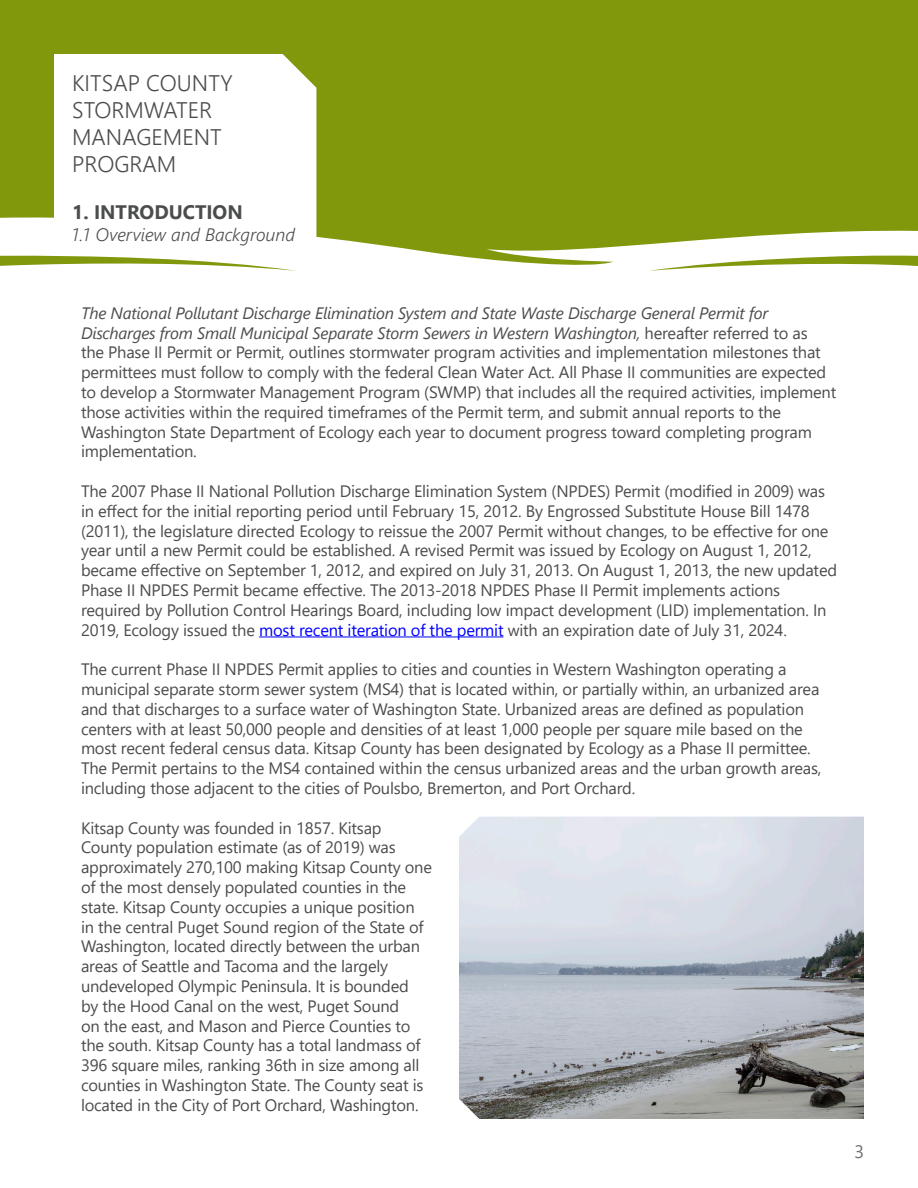
<style>
.page{position:relative;width:918px;height:1188px;background:#fff}
.page>*{position:absolute;margin:0;border:0;box-sizing:border-box;transform-origin:0 0}
.t1{font:300 22.5px/27px "Segoe UI";color:#4b4c4d}
.t2{font:700 19.5px "Segoe UI";color:#4b4c4d}
.t3{font:italic 300 18px "Segoe UI";color:#4b4c4d}
.t4{font:18px "Segoe UI";color:#6f7073}
.t5{font:16.5px/19.8px "Segoe UI";letter-spacing:-.015em;color:#4b4c4d}
.s1{font-style:italic}
.s2{color:#00f}
</style>
<div class="page">
<svg style="left:0;top:0;width:918px;height:265px;background:#8a9f1e"></svg>
<svg style="left:649px;top:254px;width:269px;height:17px"></svg>
<svg style="left:0;top:255px;width:297px;height:16px"></svg>
<svg style="left:54px;top:54px;width:262px;height:197px"></svg>
<hr style="left:259px;top:636px;width:244px;height:1px;background:#00f">
<img style="left:459px;top:817px;width:405px;height:302px">
<p class="t1" style="left:72px;top:68px;width:162px">KITSAP COUNTY<br>STORMWATER<br>MANAGEMENT<br>PROGRAM</p>
<p class="t2" style="left:72px;top:194px;width:172px">1. INTRODUCTION</p>
<p class="t3" style="left:72px;top:217px;width:224px">1.1 Overview and Background</p>
<p class="t5" style="left:81px;top:302px;width:757px"><span class="s1">The National Pollutant Discharge Elimination System and State Waste Discharge General Permit for Discharges from Small Municipal Separate Storm Sewers in Western Washington,</span> hereafter referred to as<br>the Phase II Permit or Permit, outlines stormwater program activities and implementation milestones that permittees must follow to comply with the federal Clean Water Act. All Phase II communities are expected to develop a Stormwater Management Program (SWMP) that includes all the required activities, implement those activities within the required timeframes of the Permit term, and submit annual reports to the Washington State Department of Ecology each year to document progress toward completing program implementation.</p>
<p class="t5" style="left:81px;top:480px;width:758px">The 2007 Phase II National Pollution Discharge Elimination System (NPDES) Permit (modified in 2009) was in effect for the initial reporting period until February 15, 2012. By Engrossed Substitute House Bill 1478 (2011), the legislature directed Ecology to reissue the 2007 Permit without changes, to be effective for one year until a new Permit could be established. A revised Permit was issued by Ecology on August 1, 2012, became effective on September 1, 2012, and expired on July 31, 2013. On August 1, 2013, the new updated Phase II NPDES Permit became effective. The 2013-2018 NPDES Phase II Permit implements actions required by Pollution Control Hearings Board, including low impact development (LID) implementation. In 2019, Ecology issued the <span class="s2">most recent iteration of the permit</span> with an expiration date of July 31, 2024.</p>
<p class="t5" style="left:81px;top:658px;width:742px">The current Phase II NPDES Permit applies to cities and counties in Western Washington operating a municipal separate storm sewer system (MS4) that is located within, or partially within, an urbanized area and that discharges to a surface water of Washington State. Urbanized areas are defined as population centers with at least 50,000 people and densities of at least 1,000 people per square mile based on the most recent federal census data. Kitsap County has been designated by Ecology as a Phase II permittee.<br>The Permit pertains to the MS4 contained within the census urbanized areas and the urban growth areas, including those adjacent to the cities of Poulsbo, Bremerton, and Port Orchard.</p>
<p class="t5" style="left:81px;top:816px;width:353px">Kitsap County was founded in 1857. Kitsap County population estimate (as of 2019) was approximately 270,100 making Kitsap County one of the most densely populated counties in the state. Kitsap County occupies a unique position<br>in the central Puget Sound region of the State of Washington, located directly between the urban areas of Seattle and Tacoma and the largely undeveloped Olympic Peninsula. It is bounded<br>by the Hood Canal on the west, Puget Sound<br>on the east, and Mason and Pierce Counties to the south. Kitsap County has a total landmass of 396 square miles, ranking 36th in size among all counties in Washington State. The County seat is located in the City of Port Orchard, Washington.</p>
<p class="t4" style="left:855px;top:1135px;width:11px">3</p>
</div>
